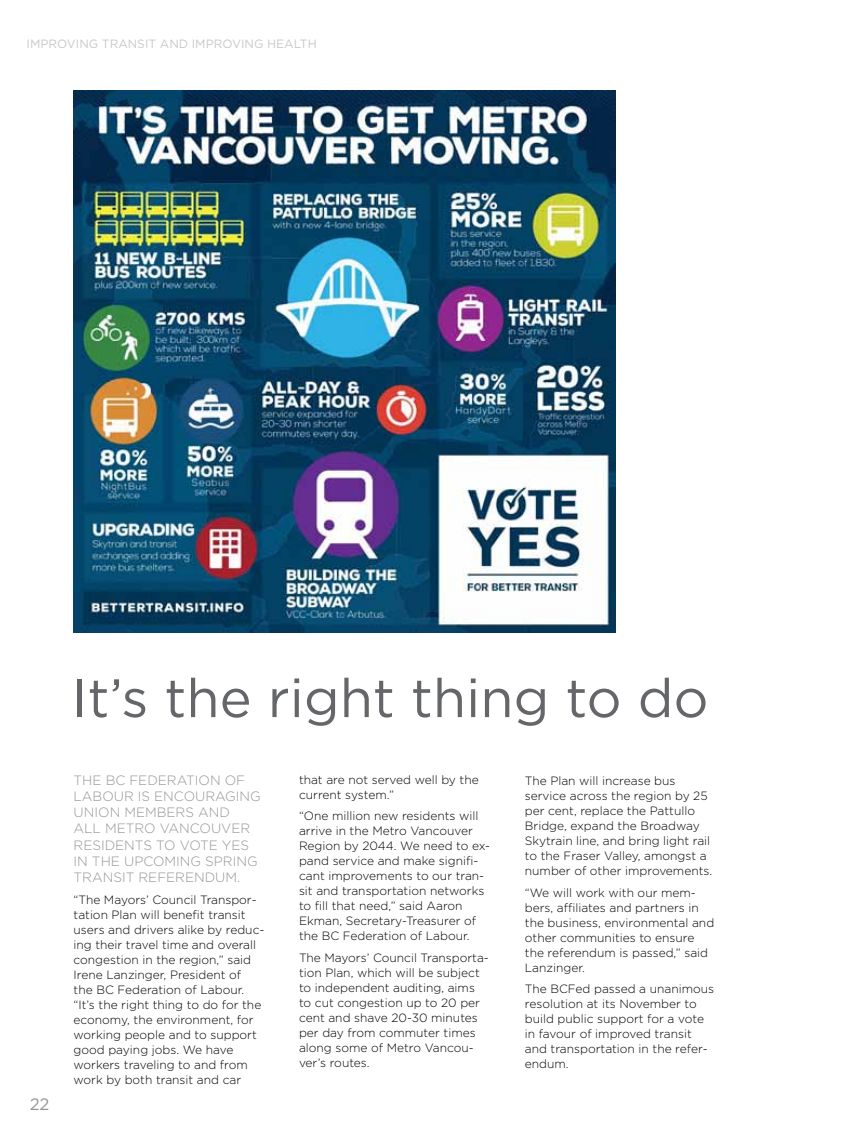
<style>
.page{position:relative;width:864px;height:1134px;background:#fff}
.page>*{position:absolute;margin:0;border:0;box-sizing:border-box;transform-origin:0 0}
.t1{font:54px "Gotham";color:#656669}
.t2{font:16.5px "Gotham";color:#939598}
.t3{font:300 13.5px "Gotham";color:#939598}
.t4{font:300 12px/15px "Gotham";color:#000}
.t5{font:12px "Gotham";color:#c7c8ca}
</style>
<div class="page">
<img style="left:73px;top:91px;width:542px;height:541px">
<p class="t5" style="left:27px;top:36px;width:292px">IMPROVING TRANSIT AND IMPROVING HEALTH</p>
<h1 class="t1" style="left:72px;top:663px;width:638px">It’s the right thing to do</h1>
<h2 class="t2" style="left:30px;top:1094px;width:21px">22</h2>
<p class="t3" style="left:74px;top:771px;width:75px">The BC Federation</p>
<p class="t3" style="left:225px;top:771px;width:11px">of</p>
<p class="t3" style="left:74px;top:788px;width:20px">Labour</p>
<p class="t3" style="left:138px;top:788px;width:27px">is encouraging</p>
<p class="t3" style="left:74px;top:804px;width:10px">union</p>
<p class="t3" style="left:124px;top:804px;width:11px">members</p>
<p class="t3" style="left:198px;top:804px;width:12px">and</p>
<p class="t3" style="left:74px;top:820px;width:10px">all</p>
<p class="t3" style="left:105px;top:820px;width:22px">Metro</p>
<p class="t3" style="left:160px;top:820px;width:20px">Vancouver</p>
<p class="t3" style="left:74px;top:836px;width:10px">residents</p>
<p class="t3" style="left:156px;top:836px;width:34px">to vote</p>
<p class="t3" style="left:222px;top:836px;width:10px">yes</p>
<p class="t3" style="left:74px;top:852px;width:29px">in the</p>
<p class="t3" style="left:124px;top:852px;width:30px">upcoming</p>
<p class="t3" style="left:205px;top:852px;width:27px">spring</p>
<p class="t3" style="left:74px;top:869px;width:10px">transit</p>
<p class="t3" style="left:139px;top:869px;width:11px">referendum</p>
<p class="t3" style="left:237px;top:869px;width:5px">.</p>
<p class="t4" style="left:74px;top:892px;width:192px">“The Mayors’ Council Transpor&shy;tation Plan will benefit transit users and drivers alike by reduc&shy;ing their travel time and overall congestion in the region,” said<br>Irene Lanzinger, President of<br>the BC Federation of Labour. “It’s the right thing to do for the economy, the environment, for working people and to support good paying jobs. We have workers traveling to and from work by both transit and car</p>
<p class="t4" style="left:299px;top:772px;width:181px">that are not served well by the current system.”</p>
<p class="t4" style="left:299px;top:808px;width:193px">“One million new residents will arrive in the Metro Vancouver<br>Region by 2044. We need to ex&shy;pand service and make signifi&shy;cant improvements to our tran&shy;sit and transportation networks to fill that need,” said Aaron<br>Ekman, Secretary-Treasurer of the BC Federation of Labour.</p>
<p class="t4" style="left:299px;top:950px;width:191px">The Mayors’ Council Transporta&shy;tion Plan, which will be subject to independent auditing, aims to cut congestion up to 20 per cent and shave 20-30 minutes per day from commuter times along some of Metro Vancou&shy;ver’s routes.</p>
<p class="t4" style="left:525px;top:773px;width:189px">The Plan will increase bus service across the region by 25 per cent, replace the Pattullo<br>Bridge, expand the Broadway<br>Skytrain line, and bring light rail to the Fraser Valley, amongst a number of other improvements.</p>
<p class="t4" style="left:525px;top:884px;width:191px">“We will work with our mem&shy;bers, affiliates and partners in the business, environmental and other communities to ensure the referendum is passed,” said<br>Lanzinger.</p>
<p class="t4" style="left:525px;top:981px;width:191px">The BCFed passed a unanimous resolution at its November to build public support for a vote in favour of improved transit and transportation in the refer&shy;endum.</p>
</div>
